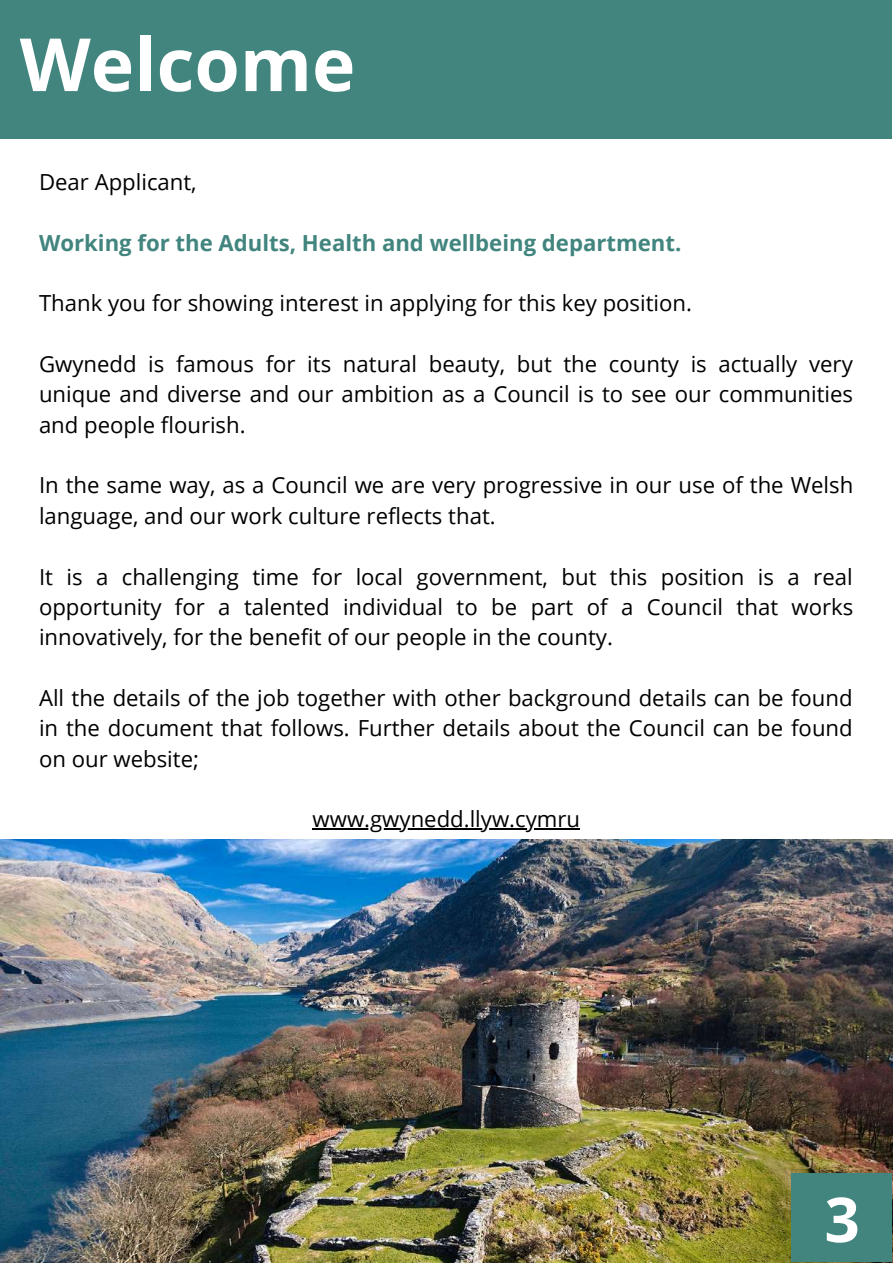
<style>
.page{position:relative;width:893px;height:1264px;background:#fff}
.page>*{position:absolute;margin:0;border:0;box-sizing:border-box;transform-origin:0 0}
.t1{font:700 73.5px "Open Sans";color:#fff}
.t2{font:700 61.95px "Open Sans";color:#fff}
.t3{font:22.2px/30.3px "Open Sans";color:#000;text-align:justify}
.t4{font:700 22.2px "Open Sans";color:#41857e}
</style>
<div class="page">
<div style="left:0;top:0;width:891px;height:138px;background:#41857e"></div>
<img style="left:0;top:839px;width:892px;height:423px">
<div style="left:791px;top:1173px;width:101px;height:89px;background:#41857e"></div>
<hr style="left:312px;top:828px;width:268px;height:1px;background:#000">
<h1 class="t1" style="left:20px;top:13px;width:337px">Welcome</h1>
<p class="t3" style="left:39px;top:166px;width:159px">Dear Applicant,</p>
<p class="t4" style="left:39px;top:227px;width:644px">Working for the Adults, Health and wellbeing department.</p>
<p class="t3" style="left:39px;top:287px;width:654px">Thank you for showing interest in applying for this key position.</p>
<p class="t3" style="left:39px;top:348px;width:815px">Gwynedd is famous for its natural beauty, but the county is actually very unique and diverse and our ambition as a Council is to see our communities and people flourish.</p>
<p class="t3" style="left:39px;top:469px;width:815px">In the same way, as a Council we are very progressive in our use of the Welsh language, and our work culture reflects that.</p>
<p class="t3" style="left:39px;top:560px;width:815px">It is a challenging time for local government, but this position is a real opportunity for a talented individual to be part of a Council that works innovatively, for the benefit of our people in the county.</p>
<p class="t3" style="left:39px;top:682px;width:815px">All the details of the job together with other background details can be found in the document that follows. Further details about the Council can be found on our website;</p>
<p class="t3" style="left:312px;top:803px;width:269px">www.gwynedd.llyw.cymru</p>
<h2 class="t2" style="left:824px;top:1175px;width:37px">3</h2>
</div>
